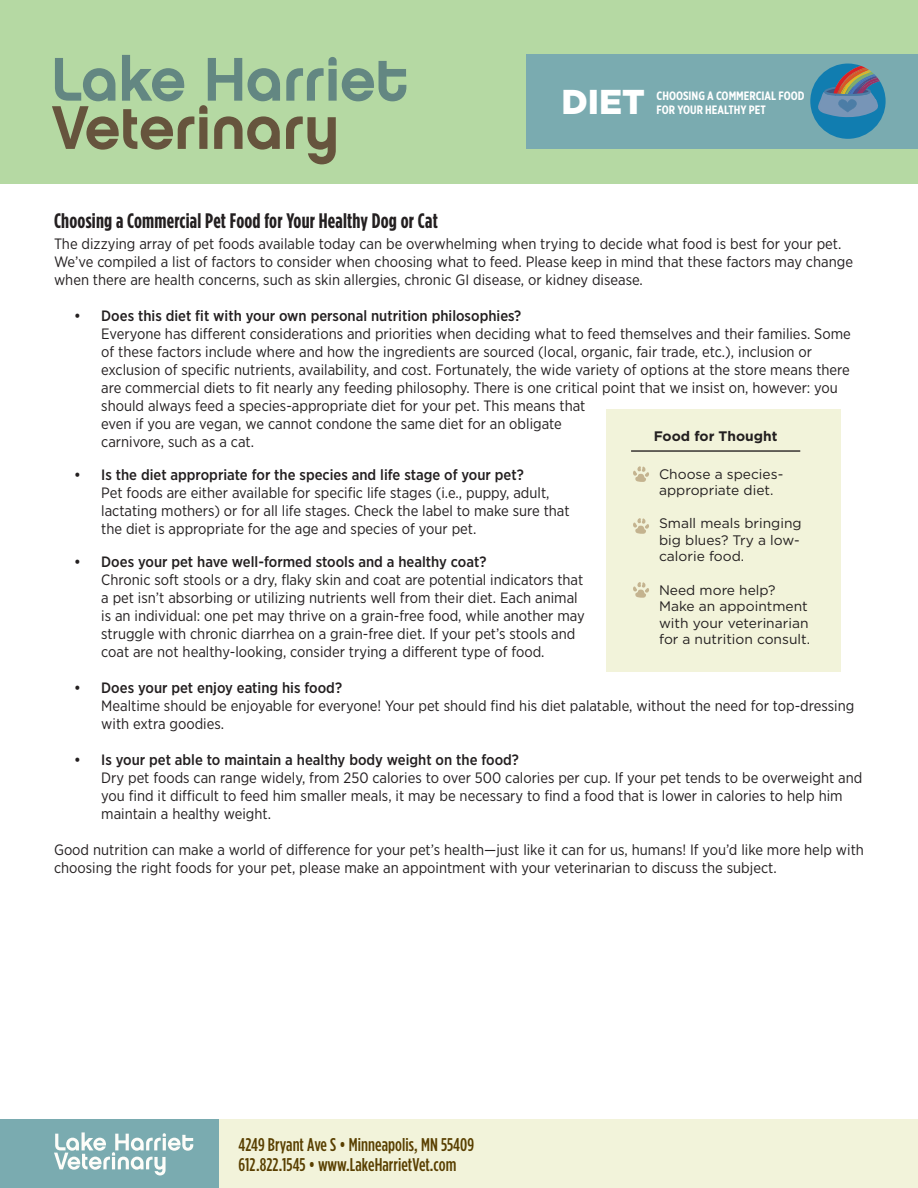
<style>
.page{position:relative;width:918px;height:1188px;background:#fff}
.page>*{position:absolute;margin:0;border:0;box-sizing:border-box;transform-origin:0 0}
.t1{font:900 34.5px "Gotham";color:#fff}
.LHV_PP_BlockText{font:700 21px "Gotham Condensed";letter-spacing:.01em;color:#231f20}
.t2{font:500 18.45px/19.5px "Gotham Condensed";letter-spacing:.005em;color:#593f00}
.LHV_PP_BlockText-2{font:15px/18px "Gotham Narrow";color:#231f20}
.LHV_PP_BlockText-3{font:13.8px/16.5px "Gotham";color:#231f20}
.t3{font:700 13.8px "Gotham";color:#231f20}
.t4{font:700 12.15px/13.5px "Gotham X Narrow";color:#fff}
.s1{font-weight:500}
</style>
<div class="page">
<div style="left:0;top:0;width:918px;height:184px;background:#b5d9a3"></div>
<svg style="left:286px;top:57px;width:120px;height:44px"></svg>
<svg style="left:52px;top:55px;width:228px;height:95px"></svg>
<svg style="left:286px;top:116px;width:50px;height:48px"></svg>
<div style="left:204px;top:1119px;width:714px;height:69px;background:#f2f3da"></div>
<div style="left:0;top:1119px;width:219px;height:69px;background:#7aabb0"></div>
<svg style="left:54px;top:1132px;width:139px;height:44px"></svg>
<div style="left:526px;top:54px;width:392px;height:94px;background:#7aabb0"></div>
<div style="left:606px;top:409px;width:234px;height:263px;background:#f2f3da"></div>
<svg style="left:633px;top:466px;width:16px;height:16px"></svg>
<svg style="left:633px;top:518px;width:16px;height:16px"></svg>
<svg style="left:633px;top:582px;width:16px;height:16px"></svg>
<hr style="left:631px;top:450px;width:169px;height:2px;background:#231f20">
<svg style="left:810px;top:64px;width:76px;height:75px"></svg>
<p class="t1" style="left:561px;top:82px;width:85px">DIET</p>
<p class="t4" style="left:657px;top:89px;width:149px">CHOOSING A COMMERCIAL FOOD<br>FOR YOUR HEALTHY PET</p>
<p class="LHV_PP_BlockText" style="left:54px;top:209px;width:385px">Choosing a Commercial Pet Food for Your Healthy Dog or Cat</p>
<p class="LHV_PP_BlockText-2" style="left:54px;top:234px;width:801px">The dizzying array of pet foods available today can be overwhelming when trying to decide what food is best for your pet.<br>We’ve compiled a list of factors to consider when choosing what to feed. Please keep in mind that these factors may change when there are health concerns, such as skin allergies, chronic GI disease, or kidney disease.</p>
<p class="LHV_PP_BlockText-2" style="left:101px;top:306px;width:751px;text-indent:-27px"><span class="s1">• Does this diet fit with your own personal nutrition philosophies?<br></span>Everyone has different considerations and priorities when deciding what to feed themselves and their families. Some of these factors include where and how the ingredients are sourced (local, organic, fair trade, etc.), inclusion or exclusion of specific nutrients, availability, and cost. Fortunately, the wide variety of options at the store means there are commercial diets to fit nearly any feeding philosophy. There is one critical point that we insist on, however: you should always feed a species-appropriate diet for your pet. This means that<br>even if you are vegan, we cannot condone the same diet for an obligate<br>carnivore, such as a cat.</p>
<p class="LHV_PP_BlockText-2" style="left:101px;top:465px;width:470px;text-indent:-27px"><span class="s1">• Is the diet appropriate for the species and life stage of your pet?<br></span>Pet foods are either available for specific life stages (i.e., puppy, adult, lactating mothers) or for all life stages. Check the label to make sure that the diet is appropriate for the age and species of your pet.</p>
<p class="LHV_PP_BlockText-2" style="left:101px;top:552px;width:485px;text-indent:-27px"><span class="s1">• Does your pet have well-formed stools and a healthy coat?<br></span>Chronic soft stools or a dry, flaky skin and coat are potential indicators that a pet isn’t absorbing or utilizing nutrients well from their diet. Each animal is an individual: one pet may thrive on a grain-free food, while another may struggle with chronic diarrhea on a grain-free diet. If your pet’s stools and coat are not healthy-looking, consider trying a different type of food.</p>
<p class="LHV_PP_BlockText-2" style="left:101px;top:678px;width:755px;text-indent:-27px"><span class="s1">• Does your pet enjoy eating his food?<br></span>Mealtime should be enjoyable for everyone! Your pet should find his diet palatable, without the need for top-dressing with extra goodies.</p>
<p class="LHV_PP_BlockText-2" style="left:101px;top:750px;width:763px;text-indent:-27px"><span class="s1">• Is your pet able to maintain a healthy body weight on the food?<br></span>Dry pet foods can range widely, from 250 calories to over 500 calories per cup. If your pet tends to be overweight and you find it difficult to feed him smaller meals, it may be necessary to find a food that is lower in calories to help him maintain a healthy weight.</p>
<p class="LHV_PP_BlockText-2" style="left:54px;top:840px;width:811px">Good nutrition can make a world of difference for your pet’s health—just like it can for us, humans! If you’d like more help with choosing the right foods for your pet, please make an appointment with your veterinarian to discuss the subject.</p>
<p class="t3" style="left:654px;top:428px;width:125px">Food for Thought</p>
<p class="LHV_PP_BlockText-3" style="left:659px;top:465px;width:126px">Choose a species&shy;appropriate diet.</p>
<p class="LHV_PP_BlockText-3" style="left:659px;top:515px;width:144px">Small meals bringing big blues? Try a low&shy;calorie food.</p>
<p class="LHV_PP_BlockText-3" style="left:659px;top:581px;width:153px">Need more help?<br>Make an appointment with your veterinarian for a nutrition consult.</p>
<p class="t2" style="left:239px;top:1134px;width:237px">4249 Bryant Ave S • Minneapolis, MN 55409<br>612.822.1545 • www.LakeHarrietVet.com</p>
</div>
